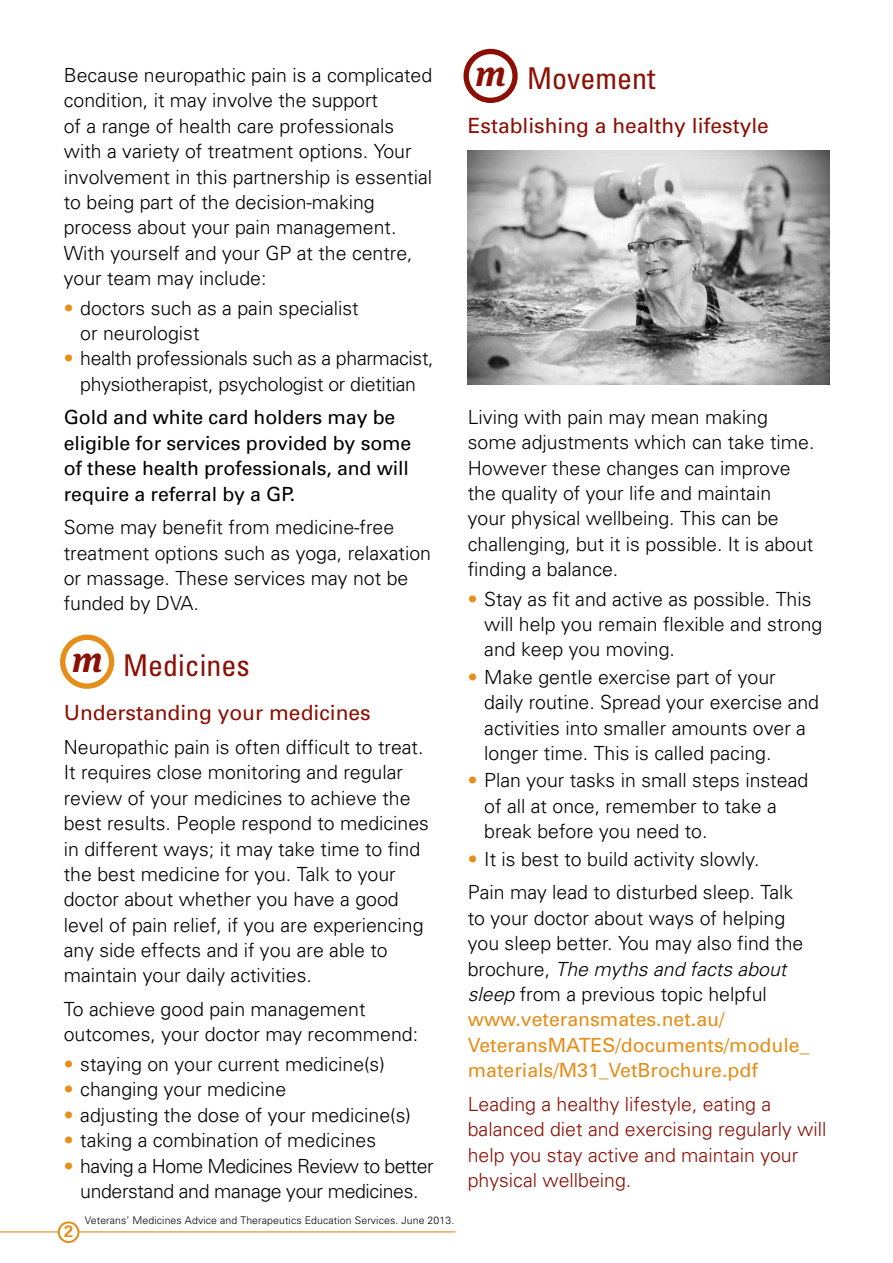
<style>
.page{position:relative;width:893px;height:1263px;background:#fff}
.page>*{position:absolute;margin:0;border:0;box-sizing:border-box;transform-origin:0 0}
.t1{font:italic 700 35.7px "Meta Serif Lf";color:#8b0f04}
.t2{font:condensed 30px "Univers";color:#8b0f04}
.t3{font:21px "Univers";color:#8b0f04}
.t4{font:300 19.5px/25.3px "Univers";color:#000}
.t5{font:300 19.5px/25.3px "Univers";color:#8b0f04}
.t6{font:19.5px/25.3px "Univers";letter-spacing:-.005em;color:#000}
.t7{font:300 19.5px/25.3px "Univers";letter-spacing:-.025em;color:#000;text-align:center}
.t8{font:700 16.5px "Univers";color:#e58e1a}
.t9{font:300 10.5px "Univers";letter-spacing:.01em;color:#000}
.s1{color:#e58e1a}
.s2{font-style:italic}
.s3{font-weight:400;color:#e58e1a}
</style>
<div class="page">
<hr style="left:0;top:1231px;width:455px;height:1px;background:#e58e1a">
<div style="left:59px;top:1222px;width:19px;height:20px;background:#fff;border-radius:50%"></div>
<div style="left:58px;top:1221px;width:21px;height:22px;border:2px solid #e58e1a;border-radius:50%"></div>
<div style="left:60px;top:635px;width:54px;height:54px;border:5px solid #e58e1a;border-radius:50%"></div>
<svg style="left:466px;top:51px;width:49px;height:49px"></svg>
<div style="left:463px;top:49px;width:55px;height:54px;border:5px solid #8b0f04;border-radius:50%"></div>
<img style="left:468px;top:151px;width:361px;height:233px">
<p class="t4" style="left:64px;top:63px;width:370px">Because neuropathic pain is a complicated condition, it may involve the support<br>of a range of health care professionals with a variety of treatment options. Your involvement in this partnership is essential to being part of the decision-making process about your pain management.<br>With yourself and your GP at the centre, your team may include:</p>
<p class="t4" style="left:80px;top:295px;width:280px;text-indent:-16px"><span class="s1">•</span> doctors such as a pain specialist or neurologist</p>
<p class="t4" style="left:64px;top:346px;width:371px;text-align:center"><span class="s1">•</span> health professionals such as a pharmacist, physiotherapist, psychologist or dietitian</p>
<p class="t6" style="left:64px;top:405px;width:349px">Gold and white card holders may be eligible for services provided by some of these health professionals, and will require a referral by a GP.</p>
<p class="t4" style="left:64px;top:515px;width:369px">Some may benefit from medicine-free treatment options such as yoga, relaxation or massage. These services may not be funded by DVA.</p>
<h1 class="t1" style="left:72px;top:638px;width:32px">m</h1>
<h2 class="t2" style="left:123px;top:646px;width:128px">Medicines</h2>
<p class="t3" style="left:64px;top:700px;width:308px">Understanding your medicines</p>
<p class="t4" style="left:64px;top:734px;width:367px">Neuropathic pain is often difficult to treat.<br>It requires close monitoring and regular review of your medicines to achieve the best results. People respond to medicines in different ways; it may take time to find the best medicine for you. Talk to your doctor about whether you have a good level of pain relief, if you are experiencing any side effects and if you are able to maintain your daily activities.</p>
<p class="t4" style="left:64px;top:996px;width:356px">To achieve good pain management outcomes, your doctor may recommend:</p>
<p class="t4" style="left:64px;top:1051px;width:323px"><span class="s1">•</span> staying on your current medicine(s)</p>
<p class="t4" style="left:64px;top:1077px;width:224px"><span class="s1">•</span> changing your medicine</p>
<p class="t4" style="left:64px;top:1102px;width:349px"><span class="s1">•</span> adjusting the dose of your medicine(s)</p>
<p class="t4" style="left:64px;top:1127px;width:314px"><span class="s1">•</span> taking a combination of medicines</p>
<p class="t7" style="left:64px;top:1153px;width:371px"><span class="s1">•</span> having a Home Medicines Review to better understand and manage your medicines.</p>
<p class="t8" style="left:64px;top:1221px;width:11px">2</p>
<p class="t9" style="left:85px;top:1214px;width:371px">Veterans’ Medicines Advice and Therapeutics Education Services. June 2013.</p>
<h2 class="t2" style="left:527px;top:59px;width:130px">Movement</h2>
<p class="t3" style="left:468px;top:113px;width:303px">Establishing a healthy lifestyle</p>
<h1 class="t1" style="left:475px;top:52px;width:32px">m</h1>
<p class="t4" style="left:468px;top:404px;width:348px">Living with pain may mean making some adjustments which can take time.<br>However these changes can improve the quality of your life and maintain<br>your physical wellbeing. This can be challenging, but it is possible. It is about finding a balance.</p>
<p class="t4" style="left:484px;top:586px;width:340px;text-indent:-16px"><span class="s1">•</span> Stay as fit and active as possible. This will help you remain flexible and strong and keep you moving.</p>
<p class="t4" style="left:484px;top:664px;width:336px;text-indent:-16px"><span class="s1">•</span> Make gentle exercise part of your daily routine. Spread your exercise and activities into smaller amounts over a longer time. This is called pacing.</p>
<p class="t4" style="left:484px;top:768px;width:325px;text-indent:-16px"><span class="s1">•</span> Plan your tasks in small steps instead of all at once, remember to take a break before you need to.</p>
<p class="t4" style="left:468px;top:842px;width:327px;line-height:33.9px"><span class="s1">•</span> It is best to build activity slowly.<br>Pain may lead to disturbed sleep. Talk</p>
<p class="t4" style="left:468px;top:905px;width:343px">to your doctor about ways of helping you sleep better. You may also find the brochure, <span class="s2">The myths and facts about sleep</span> from a previous topic helpful <span class="s3">www.veteransmates.net.au/ VeteransMATES/documents/module_ materials/M31_VetBrochure.pdf</span></p>
<p class="t5" style="left:468px;top:1091px;width:360px">Leading a healthy lifestyle, eating a balanced diet and exercising regularly will help you stay active and maintain your physical wellbeing.</p>
</div>
